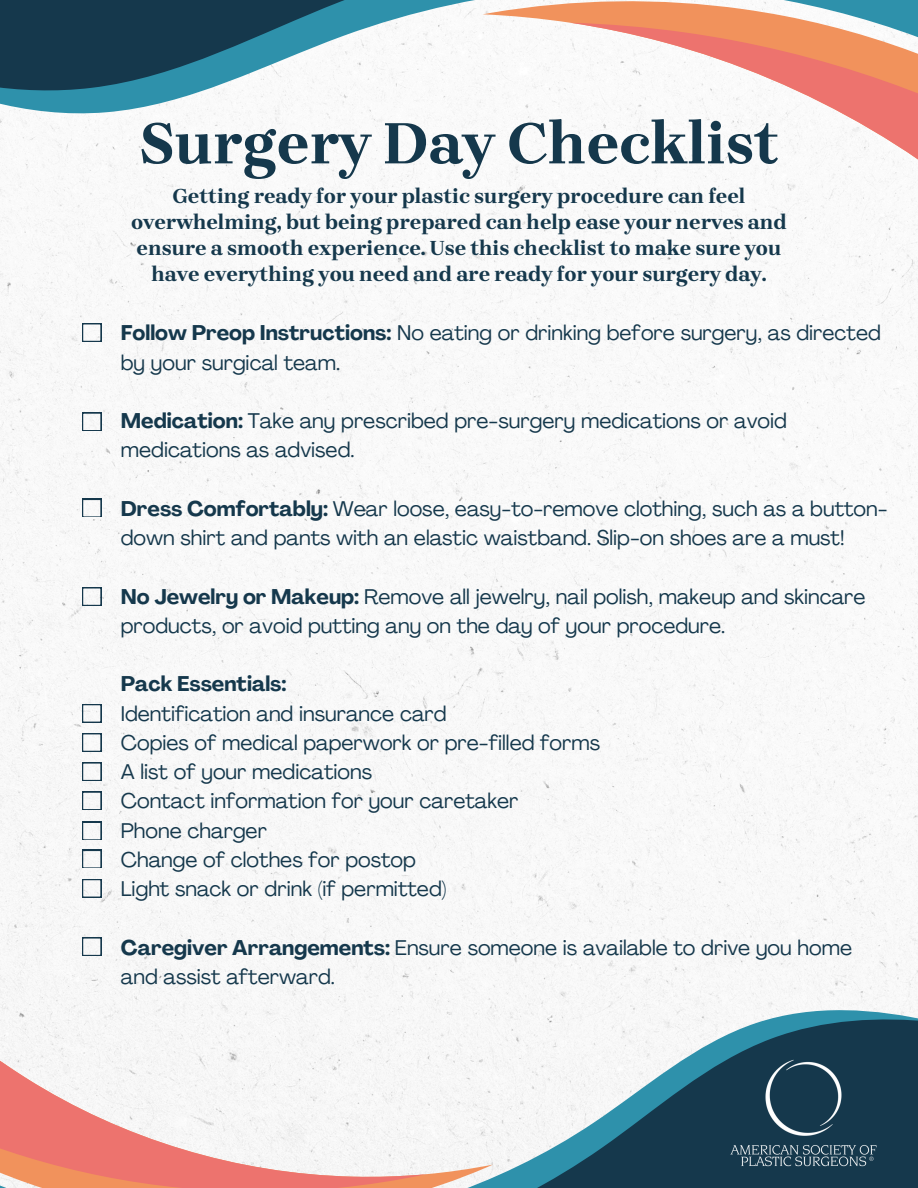
<style>
.page{position:relative;width:918px;height:1188px;background:#fff}
.page>*{position:absolute;margin:0;border:0;box-sizing:border-box;transform-origin:0 0}
.t1{font:700 60px "Brygada 1918";color:#15384c}
.t2{font:21px/29.2px "Agrandir";color:#15384c}
.t3{font:700 21px/25.8px "Brygada 1918";color:#15384c;text-align:center}
.t4{font:700 21px "Agrandir";color:#15384c}
.s1{font-weight:700}
</style>
<div class="page">
<img style="left:0;top:269px;width:918px;height:723px">
<svg style="left:0;top:992px;width:918px;height:16px"></svg>
<svg style="left:496px;top:1008px;width:422px;height:180px;fill:#f3f3f3"></svg>
<svg style="left:0;top:996px;width:496px;height:192px;fill:#f6f6f6"></svg>
<svg style="left:0;top:1003px;width:427px;height:185px;fill:#f5f5f5"></svg>
<svg style="left:0;top:0;width:452px;height:249px"></svg>
<svg style="left:452px;top:0;width:466px;height:323px"></svg>
<svg style="left:539px;top:16px;width:379px;height:307px"></svg>
<img style="left:667px;top:1042px;width:251px;height:142px">
<svg style="left:82px;top:323px;width:19px;height:18px"></svg>
<svg style="left:82px;top:413px;width:19px;height:18px"></svg>
<svg style="left:82px;top:499px;width:19px;height:18px"></svg>
<svg style="left:82px;top:704px;width:19px;height:18px"></svg>
<svg style="left:82px;top:587px;width:19px;height:18px"></svg>
<svg style="left:82px;top:733px;width:19px;height:18px"></svg>
<svg style="left:82px;top:762px;width:19px;height:18px"></svg>
<svg style="left:82px;top:792px;width:19px;height:18px"></svg>
<svg style="left:82px;top:822px;width:19px;height:18px"></svg>
<svg style="left:82px;top:850px;width:19px;height:18px"></svg>
<svg style="left:82px;top:879px;width:19px;height:18px"></svg>
<svg style="left:82px;top:937px;width:19px;height:18px"></svg>
<p class="t1" style="left:139px;top:118px;width:642px">Surgery Day Checklist</p>
<p class="t3" style="left:131px;top:185px;width:657px">Getting ready for your plastic surgery procedure can feel overwhelming, but being prepared can help ease your nerves and ensure a smooth experience. Use this checklist to make sure you have everything you need and are ready for your surgery day.</p>
<h1 class="t2" style="left:121px;top:321px;width:762px"><span class="s1">Follow Preop Instructions:</span> No eating or drinking before surgery, as directed by your surgical team.</h1>
<h2 class="t2" style="left:121px;top:408px;width:668px"><span class="s1">Medication:</span> Take any prescribed pre-surgery medications or avoid medications as advised.</h2>
<p class="t2" style="left:121px;top:496px;width:768px"><span class="s1">Dress Comfortably:</span> Wear loose, easy-to-remove clothing, such as a button&shy;down shirt and pants with an elastic waistband. Slip-on shoes are a must!</p>
<p class="t2" style="left:121px;top:584px;width:746px"><span class="s1">No Jewelry or Makeup:</span> Remove all jewelry, nail polish, makeup and skincare products, or avoid putting any on the day of your procedure.</p>
<p class="t4" style="left:121px;top:676px;width:167px">Pack Essentials:</p>
<p class="t2" style="left:121px;top:701px;width:327px">Identification and insurance card</p>
<p class="t2" style="left:121px;top:730px;width:481px">Copies of medical paperwork or pre-filled forms</p>
<p class="t2" style="left:121px;top:759px;width:253px">A list of your medications</p>
<p class="t2" style="left:121px;top:789px;width:399px">Contact information for your caretaker</p>
<p class="t2" style="left:121px;top:818px;width:148px">Phone charger</p>
<p class="t2" style="left:121px;top:847px;width:297px">Change of clothes for postop</p>
<p class="t2" style="left:121px;top:876px;width:327px">Light snack or drink (if permitted)</p>
<p class="t2" style="left:121px;top:935px;width:733px"><span class="s1">Caregiver Arrangements:</span> Ensure someone is available to drive you home and assist afterward.</p>
</div>
